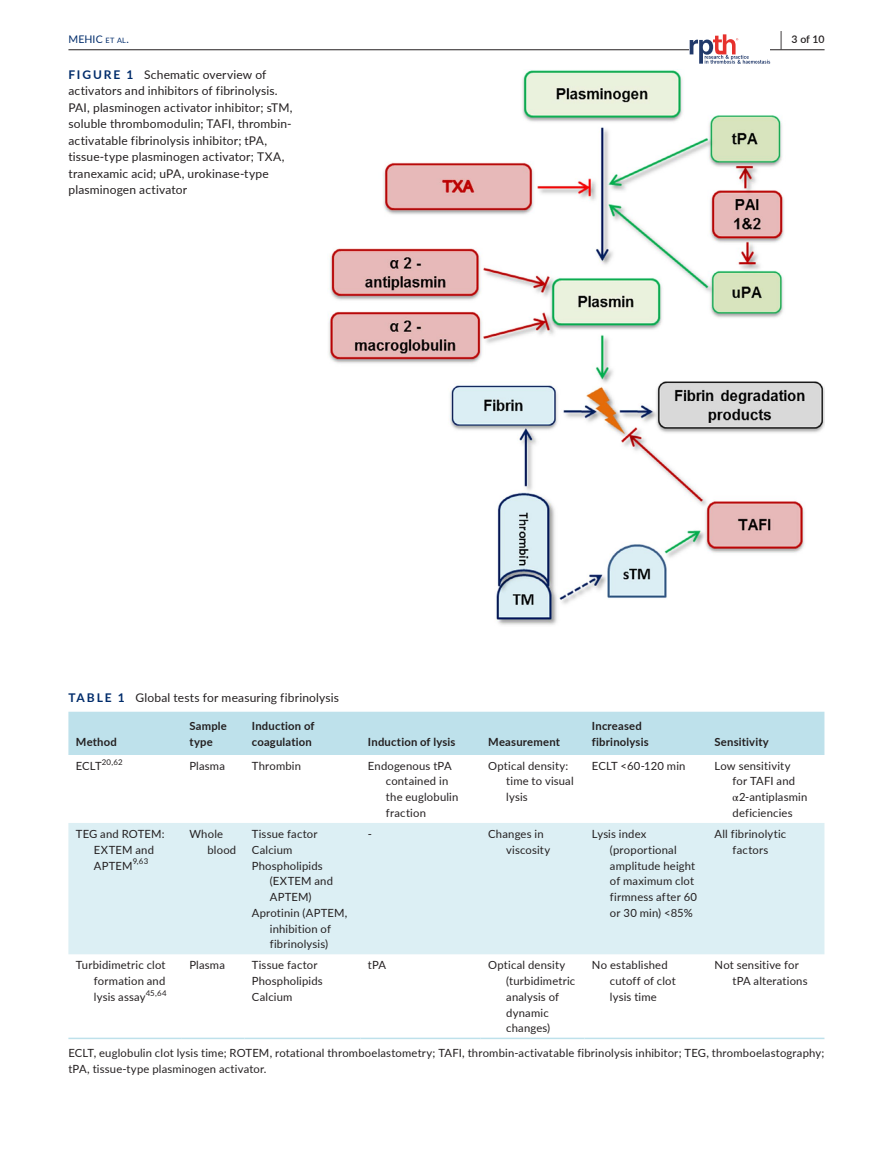
<style>
.page{position:relative;width:893px;height:1174px;background:#fff}
.page>*{position:absolute;margin:0;border:0;box-sizing:border-box;transform-origin:0 0}
.t1{font:12px/16.5px "Lato";letter-spacing:.015em;color:#231f20}
.t2{font:11.25px/15.8px "Lato";letter-spacing:.015em;color:#231f20}
.t3{font:700 11.25px/15.8px "Lato";letter-spacing:.02em;color:#231f20}
.t4{font:10.5px "Lato";letter-spacing:.015em;color:#002c6b}
.t5{font:600 10.5px "Lato";color:#231f20}
.t6{font:7.8px "Lato";letter-spacing:.02em;color:#231f20}
.s1{font-size:7.35px}
.s2{font-weight:700;font-size:19.5px}
.s3{font-weight:700;color:#002c6b}
.s4{font-family:"STIX"}
</style>
<div class="page">
<hr style="left:68px;top:49px;width:756px;height:1px;background:#231f20">
<svg style="left:690px;top:34px;width:80px;height:30px"></svg>
<img style="left:328px;top:70px;width:496px;height:555px">
<div style="left:68px;top:711px;width:756px;height:44px;background:#bee1eb"></div>
<div style="left:68px;top:823px;width:756px;height:131px;background:#dceff4"></div>
<hr style="left:68px;top:1037px;width:114px;height:2px;background:#bee1eb">
<hr style="left:182px;top:1037px;width:62px;height:2px;background:#bee1eb">
<hr style="left:244px;top:1037px;width:116px;height:2px;background:#bee1eb">
<hr style="left:360px;top:1037px;width:121px;height:2px;background:#bee1eb">
<hr style="left:481px;top:1037px;width:103px;height:2px;background:#bee1eb">
<hr style="left:584px;top:1037px;width:123px;height:2px;background:#bee1eb">
<hr style="left:707px;top:1037px;width:117px;height:2px;background:#bee1eb">
<p class="t4" style="left:68px;top:31px;width:62px">MEHIC <span class="s1">et al</span>.</p>
<p class="t5" style="left:780px;top:31px;width:46px"><span class="s2">|</span> 3 of 10</p>
<p class="t1" style="left:68px;top:66px;width:226px"><span class="s3">FIGURE 1</span> Schematic overview of activators and inhibitors of fibrinolysis.<br>PAI, plasminogen activator inhibitor; sTM, soluble thrombomodulin; TAFI, thrombin&shy;activatable fibrinolysis inhibitor; tPA, tissue-type plasminogen activator; TXA, tranexamic acid; uPA, urokinase-type plasminogen activator</p>
<p class="t1" style="left:68px;top:689px;width:272px"><span class="s3">TABLE 1</span> Global tests for measuring fibrinolysis</p>
<p class="t3" style="left:76px;top:733px;width:43px">Method</p>
<p class="t3" style="left:189px;top:717px;width:39px">Sample type</p>
<p class="t3" style="left:252px;top:717px;width:64px">Induction of coagulation</p>
<p class="t3" style="left:368px;top:733px;width:89px">Induction of lysis</p>
<p class="t3" style="left:488px;top:733px;width:73px">Measurement</p>
<p class="t3" style="left:592px;top:717px;width:58px">Increased fibrinolysis</p>
<p class="t3" style="left:714px;top:733px;width:56px">Sensitivity</p>
<p class="t2" style="left:76px;top:757px;width:27px">ECLT</p>
<p class="t6" style="left:102px;top:756px;width:22px">20,62</p>
<p class="t2" style="left:189px;top:757px;width:37px">Plasma</p>
<p class="t2" style="left:252px;top:757px;width:51px">Thrombin</p>
<p class="t2" style="left:386px;top:757px;width:74px;text-indent:-18px">Endogenous tPA contained in the euglobulin fraction</p>
<p class="t2" style="left:506px;top:757px;width:69px;text-indent:-18px">Optical density: time to visual lysis</p>
<p class="t2" style="left:592px;top:757px;width:95px">ECLT &lt;60-120 min</p>
<p class="t2" style="left:732px;top:757px;width:76px;text-indent:-18px">Low sensitivity for TAFI and <span class="s4">α</span>2-antiplasmin deficiencies</p>
<p class="t2" style="left:94px;top:825px;width:72px;text-indent:-18px">TEG and ROTEM:<br>EXTEM and<br>APTEM</p>
<p class="t2" style="left:368px;top:825px;width:6px">-</p>
<p class="t2" style="left:506px;top:825px;width:46px;text-indent:-18px">Changes in viscosity</p>
<p class="t2" style="left:610px;top:825px;width:89px;text-indent:-18px">Lysis index (proportional amplitude height of maximum clot firmness after 60 or 30 min) &lt;85%</p>
<p class="t2" style="left:714px;top:825px;width:73px;text-align:center">All fibrinolytic factors</p>
<p class="t2" style="left:207px;top:825px;width:30px;text-indent:-18px">Whole blood</p>
<p class="t2" style="left:252px;top:825px;width:67px">Tissue factor</p>
<p class="t2" style="left:252px;top:841px;width:42px">Calcium</p>
<p class="t2" style="left:252px;top:857px;width:72px">Phospholipids</p>
<p class="t2" style="left:270px;top:873px;width:65px">(EXTEM and</p>
<p class="t2" style="left:270px;top:888px;width:43px">APTEM)</p>
<p class="t2" style="left:252px;top:904px;width:97px">Aprotinin (APTEM,</p>
<p class="t2" style="left:270px;top:920px;width:63px">inhibition of</p>
<p class="t2" style="left:270px;top:936px;width:60px">fibrinolysis)</p>
<p class="t6" style="left:133px;top:856px;width:17px">9,63</p>
<p class="t2" style="left:189px;top:957px;width:37px">Plasma</p>
<p class="t2" style="left:252px;top:957px;width:72px">Tissue factor<br>Phospholipids<br>Calcium</p>
<p class="t2" style="left:368px;top:957px;width:20px">tPA</p>
<p class="t2" style="left:506px;top:957px;width:71px;text-indent:-18px">Optical density (turbidimetric analysis of dynamic changes)</p>
<p class="t2" style="left:610px;top:957px;width:67px;text-indent:-18px">No established cutoff of clot lysis time</p>
<p class="t2" style="left:732px;top:957px;width:77px;text-indent:-18px">Not sensitive for tPA alterations</p>
<p class="t2" style="left:68px;top:1044px;width:758px">ECLT, euglobulin clot lysis time; ROTEM, rotational thromboelastometry; TAFI, thrombin-activatable fibrinolysis inhibitor; TEG, thromboelastography; tPA, tissue-type plasminogen activator.</p>
<p class="t2" style="left:94px;top:957px;width:73px;text-align:justify;text-indent:-18px">Turbidimetric clot formation and lysis assay</p>
<p class="t6" style="left:146px;top:987px;width:22px">45,64</p>
</div>
